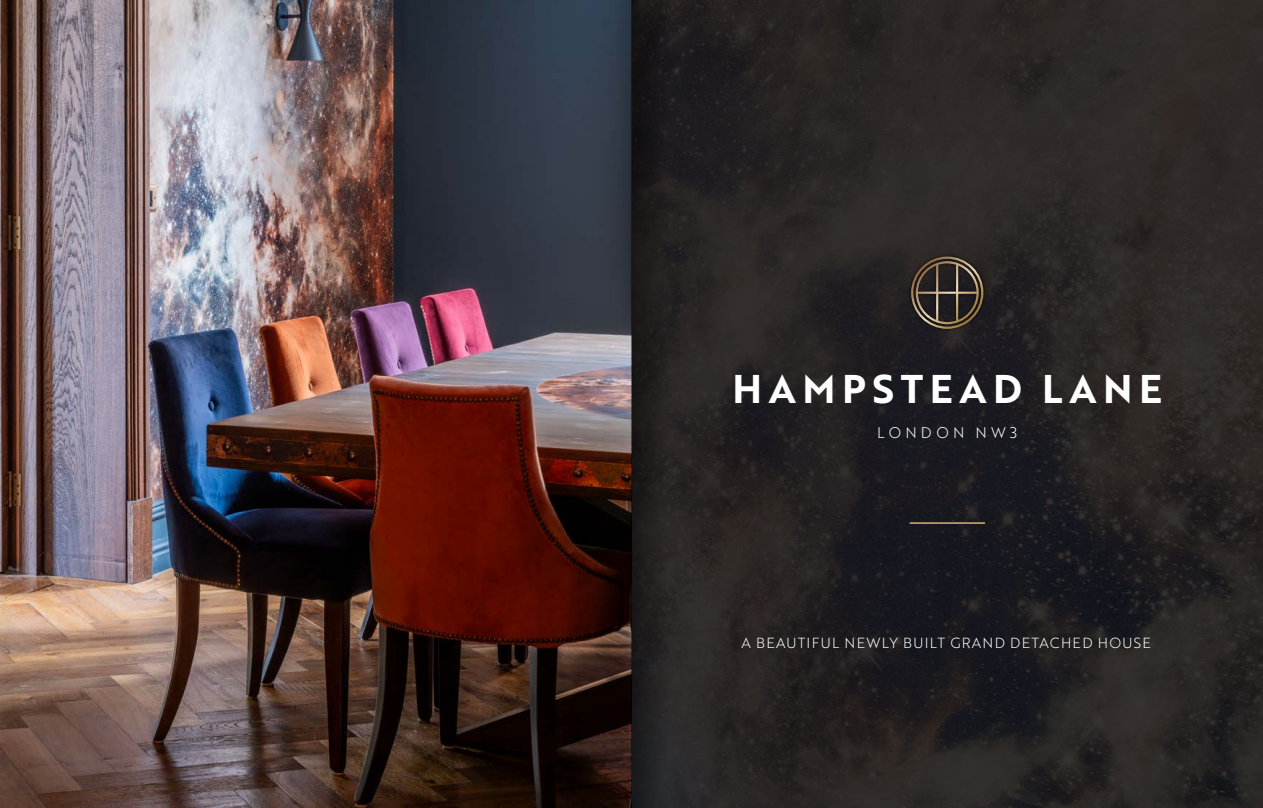
<style>
.page{position:relative;width:1263px;height:808px;background:#fff}
.page>*{position:absolute;margin:0;border:0;box-sizing:border-box;transform-origin:0 0}
.t1{font:39px "Brother 1816 Bold";letter-spacing:.17em;color:#fff}
.t2{font:15px "Brother 1816 Light";letter-spacing:.28em;color:#fff}
.t3{font:14.25px "Brother 1816 Light";letter-spacing:.09em;color:#fff}
</style>
<div class="page">
<img style="left:0;top:0;width:631px;height:808px">
<svg style="left:789px;top:0;width:474px;height:808px;background:#262323"></svg>
<svg style="left:631px;top:0;width:158px;height:808px;background:#262222"></svg>
<hr style="left:910px;top:522px;width:75px;height:2px;background:#d7b46a">
<div style="left:908px;top:254px;width:78px;height:78px;background:#000;opacity:.6"></div>
<svg style="left:911px;top:257px;width:72px;height:72px;background:#443b32"></svg>
<h1 class="t1" style="left:732px;top:359px;width:431px">HAMPSTEAD LANE</h1>
<p class="t2" style="left:877px;top:421px;width:142px">LONDON NW3</p>
<p class="t3" style="left:741px;top:633px;width:411px">A BEAUTIFUL NEWLY BUILT GRAND DETACHED HOUSE</p>
</div>
